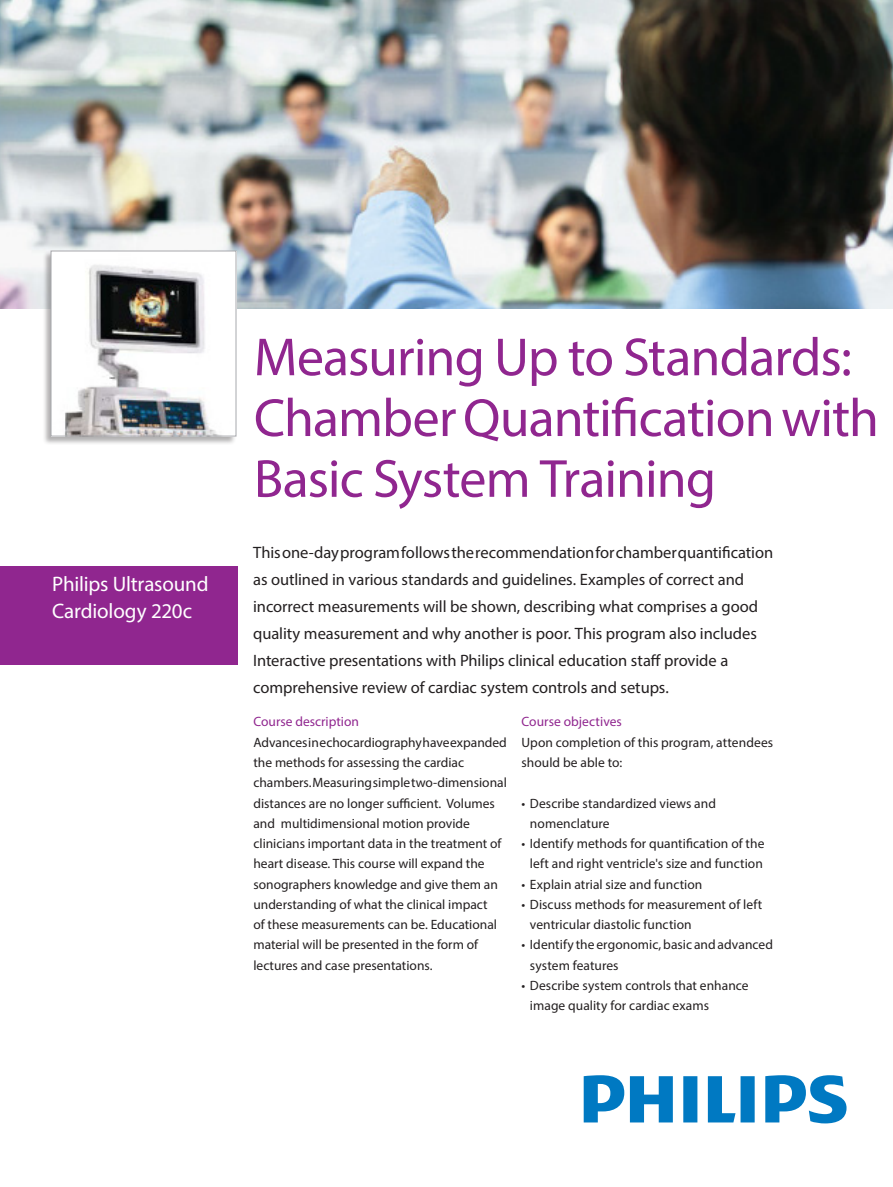
<style>
.page{position:relative;width:893px;height:1187px;background:#fff}
.page>*{position:absolute;margin:0;border:0;box-sizing:border-box;transform-origin:0 0}
._05_Headline_frontpa{font:54px/60.8px "Myriad Pro";letter-spacing:-.02em;color:#90268f}
._04_introduction_tex{font:21px "Myriad Pro";letter-spacing:-.01em;color:#fff}
._04_introduction_tex-2{font:16.5px/27px "Myriad Pro";letter-spacing:-.005em;color:#231f20}
._01_Body_Text{font:13.5px/20.2px "Myriad Pro";color:#231f20}
._02_Body_text_headin{font:13.5px/20.2px "Myriad Pro";letter-spacing:.005em;color:#231f20}
._02_Body_text_headin-2{font:13.5px "Myriad Pro";color:#90268f}
</style>
<div class="page">
<div style="left:0;top:566px;width:238px;height:99px;background:#90268f"></div>
<img style="left:0;top:0;width:893px;height:309px">
<div style="left:42px;top:250px;width:194px;height:195px;background:#231f20;opacity:.35"></div>
<img style="left:53px;top:253px;width:181px;height:181px">
<div style="left:51px;top:251px;width:185px;height:185px;border:1px solid #a8a9ad"></div>
<svg style="left:584px;top:1075px;width:262px;height:48px"></svg>
<p class="_04_introduction_tex" style="left:52px;top:571px;width:158px">Philips Ultrasound</p>
<p class="_04_introduction_tex" style="left:52px;top:598px;width:141px">Cardiology 220c</p>
<p class="_05_Headline_frontpa" style="left:254px;top:326px;width:626px">Measuring Up to Standards:<br>Chamber Quantification with<br>Basic System Training</p>
<p class="_04_introduction_tex-2" style="left:253px;top:538px;width:521px">This one-day program follows the recommendation for chamber quantification as outlined in various standards and guidelines. Examples of correct and incorrect measurements will be shown, describing what comprises a good quality measurement and why another is poor. This program also includes Interactive presentations with Philips clinical education staff provide a comprehensive review of cardiac system controls and setups.</p>
<p class="_02_Body_text_headin-2" style="left:253px;top:713px;width:107px">Course description</p>
<p class="_01_Body_Text" style="left:253px;top:731px;width:255px">Advances in echocardiography have expanded the methods for assessing the cardiac chambers. Measuring simple two-dimensional distances are no longer sufficient. Volumes and multidimensional motion provide clinicians important data in the treatment of heart disease. This course will expand the sonographers knowledge and give them an understanding of what the clinical impact<br>of these measurements can be. Educational material will be presented in the form of lectures and case presentations.</p>
<p class="_02_Body_text_headin-2" style="left:521px;top:713px;width:102px">Course objectives</p>
<p class="_02_Body_text_headin" style="left:521px;top:731px;width:253px">Upon completion of this program, attendees should be able to:</p>
<p class="_01_Body_Text" style="left:530px;top:792px;width:188px;text-indent:-9px">• Describe standardized views and nomenclature</p>
<p class="_01_Body_Text" style="left:521px;top:833px;width:244px;text-align:center">• Identify methods for quantification of the left and right ventricle's size and function</p>
<p class="_01_Body_Text" style="left:521px;top:873px;width:182px">• Explain atrial size and function</p>
<p class="_01_Body_Text" style="left:530px;top:893px;width:234px;text-indent:-9px">• Discuss methods for measurement of left ventricular diastolic function</p>
<p class="_01_Body_Text" style="left:530px;top:934px;width:245px;text-indent:-9px">• Identify the ergonomic, basic and advanced system features</p>
<p class="_01_Body_Text" style="left:530px;top:974px;width:220px;text-indent:-9px">• Describe system controls that enhance image quality for cardiac exams</p>
</div>
